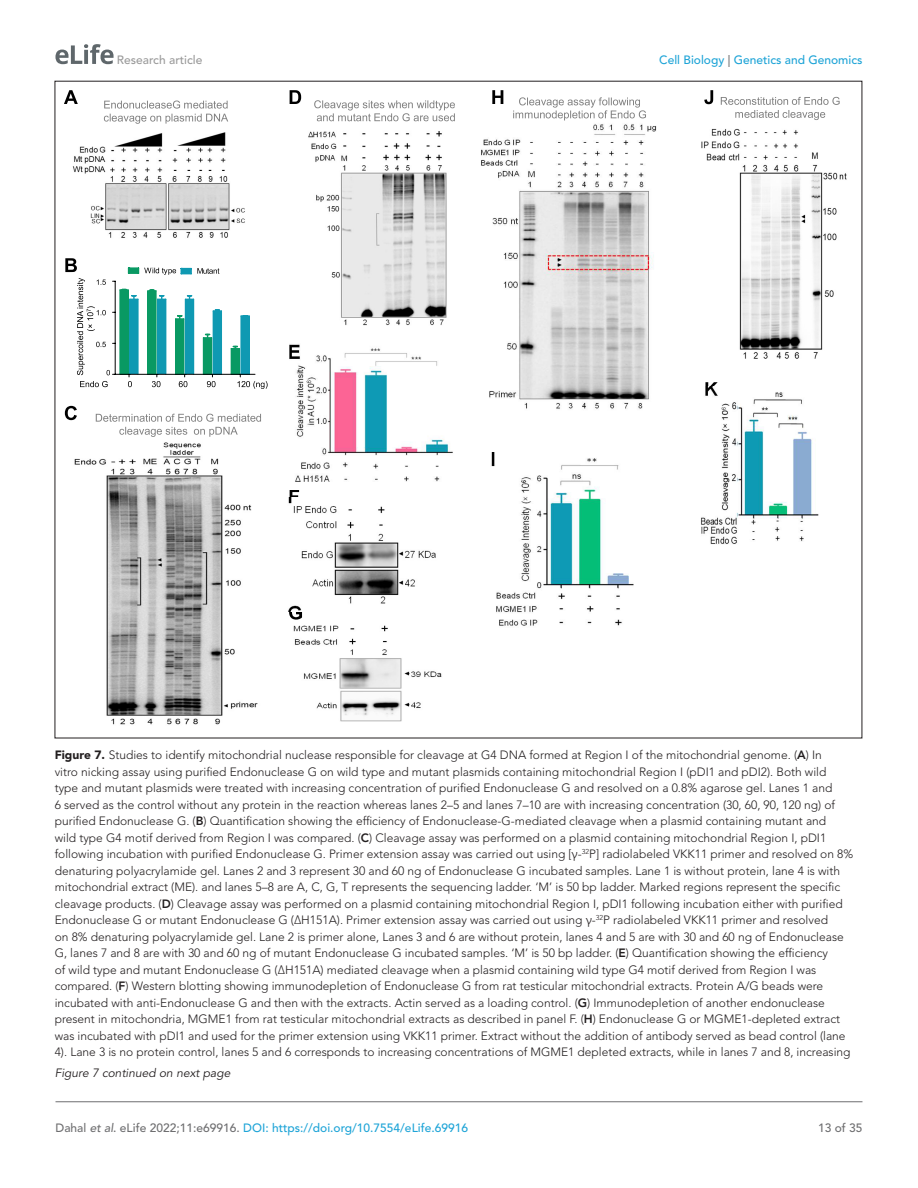
<style>
.page{position:relative;width:918px;height:1188px;background:#fff}
.page>*{position:absolute;margin:0;border:0;box-sizing:border-box;transform-origin:0 0}
.t1{font:300 12px/16.5px "Avenir LT Std";color:#231f20}
.t2{font:500 12px "Avenir LT Std";color:#1ea4d7}
.t3{font:italic 12px "Avenir LT Std";color:#231f20}
.t4{font:500 12px "Avenir LT Std";color:#9a9a9a}
.t5{font:500 12px "Avenir LT Std";color:#6e6e70}
.s1{color:#6e6e70}
.s2{font-weight:900}
.s3{font-weight:800}
.s4{font-family:"Segoe UI"}
.s5{font-style:italic;color:#6e6e70}
</style>
<div class="page">
<svg style="left:55px;top:44px;width:59px;height:20px"></svg>
<hr style="left:56px;top:1101px;width:806px;height:1px;background:#6e6e70">
<svg style="left:64px;top:90px;width:14px;height:14px"></svg>
<img style="left:701px;top:128px;width:146px;height:231px">
<svg style="left:65px;top:406px;width:12px;height:14px"></svg>
<svg style="left:290px;top:90px;width:11px;height:14px"></svg>
<svg style="left:290px;top:490px;width:9px;height:7px"></svg>
<svg style="left:705px;top:382px;width:13px;height:4px"></svg>
<img style="left:701px;top:386px;width:118px;height:158px">
<img style="left:74px;top:442px;width:184px;height:283px">
<svg style="left:492px;top:90px;width:11px;height:14px"></svg>
<img style="left:293px;top:625px;width:149px;height:96px">
<img style="left:481px;top:120px;width:176px;height:289px">
<img style="left:72px;top:132px;width:173px;height:106px">
<svg style="left:704px;top:90px;width:9px;height:14px"></svg>
<img style="left:491px;top:453px;width:142px;height:173px">
<svg style="left:289px;top:611px;width:13px;height:9px"></svg>
<svg style="left:65px;top:258px;width:203px;height:131px"></svg>
<img style="left:288px;top:497px;width:148px;height:114px">
<svg style="left:104px;top:101px;width:124px;height:23px"></svg>
<svg style="left:314px;top:100px;width:141px;height:21px"></svg>
<svg style="left:96px;top:414px;width:165px;height:23px"></svg>
<svg style="left:513px;top:97px;width:133px;height:23px"></svg>
<svg style="left:721px;top:97px;width:119px;height:23px"></svg>
<img style="left:308px;top:131px;width:139px;height:195px">
<img style="left:289px;top:344px;width:164px;height:138px">
<p class="t4" style="left:117px;top:53px;width:87px">Research article</p>
<p class="t2" style="left:659px;top:53px;width:205px">Cell Biology <span class="s1">|</span> Genetics and Genomics</p>
<p class="t1" style="left:55px;top:747px;width:800px"><span class="s2">Figure 7.</span> Studies to identify mitochondrial nuclease responsible for cleavage at G4 DNA formed at Region I of the mitochondrial genome. (<span class="s3">A</span>) In<br>vitro nicking assay using purified Endonuclease G on wild type and mutant plasmids containing mitochondrial Region I (pDI1 and pDI2). Both wild<br>type and mutant plasmids were treated with increasing concentration of purified Endonuclease G and resolved on a 0.8% agarose gel. Lanes 1 and<br>6 served as the control without any protein in the reaction whereas lanes 2–5 and lanes 7–10 are with increasing concentration (30, 60, 90, 120 ng) of purified Endonuclease G. (<span class="s3">B</span>) Quantification showing the efficiency of Endonuclease-G-mediated cleavage when a plasmid containing mutant and<br>wild type G4 motif derived from Region I was compared. (<span class="s3">C</span>) Cleavage assay was performed on a plasmid containing mitochondrial Region I, pDI1 following incubation with purified Endonuclease G. Primer extension assay was carried out using [<span class="s4">γ</span>-<sup>32</sup>P] radiolabeled VKK11 primer and resolved on 8% denaturing polyacrylamide gel. Lanes 2 and 3 represent 30 and 60 ng of Endonuclease G incubated samples. Lane 1 is without protein, lane 4 is with mitochondrial extract (ME). and lanes 5–8 are A, C, G, T represents the sequencing ladder. ‘M’ is 50 bp ladder. Marked regions represent the specific cleavage products. (<span class="s3">D</span>) Cleavage assay was performed on a plasmid containing mitochondrial Region I, pDI1 following incubation either with purified Endonuclease G or mutant Endonuclease G (ΔH151A). Primer extension assay was carried out using <span class="s4">γ</span>-<sup>32</sup>P radiolabeled VKK11 primer and resolved<br>on 8% denaturing polyacrylamide gel. Lane 2 is primer alone, Lanes 3 and 6 are without protein, lanes 4 and 5 are with 30 and 60 ng of Endonuclease G, lanes 7 and 8 are with 30 and 60 ng of mutant Endonuclease G incubated samples. ‘M’ is 50 bp ladder. (<span class="s3">E</span>) Quantification showing the efficiency<br>of wild type and mutant Endonuclease G (ΔH151A) mediated cleavage when a plasmid containing wild type G4 motif derived from Region I was compared. (<span class="s3">F</span>) Western blotting showing immunodepletion of Endonuclease G from rat testicular mitochondrial extracts. Protein A/G beads were incubated with anti-Endonuclease G and then with the extracts. Actin served as a loading control. (<span class="s3">G</span>) Immunodepletion of another endonuclease present in mitochondria, MGME1 from rat testicular mitochondrial extracts as described in panel F. (<span class="s3">H</span>) Endonuclease G or MGME1-depleted extract was incubated with pDI1 and used for the primer extension using VKK11 primer. Extract without the addition of antibody served as bead control (lane 4). Lane 3 is no protein control, lanes 5 and 6 corresponds to increasing concentrations of MGME1 depleted extracts, while in lanes 7 and 8, increasing</p>
<p class="t3" style="left:55px;top:1066px;width:177px">Figure 7 continued on next page</p>
<p class="t2" style="left:56px;top:1121px;width:414px"><span class="s1">Dahal</span> <span class="s5">et al</span><span class="s1">. eLife 2022;11:e69916.</span> DOI: https://doi.org/10.7554/eLife.69916</p>
<p class="t5" style="left:818px;top:1121px;width:46px">13 of 35</p>
</div>
